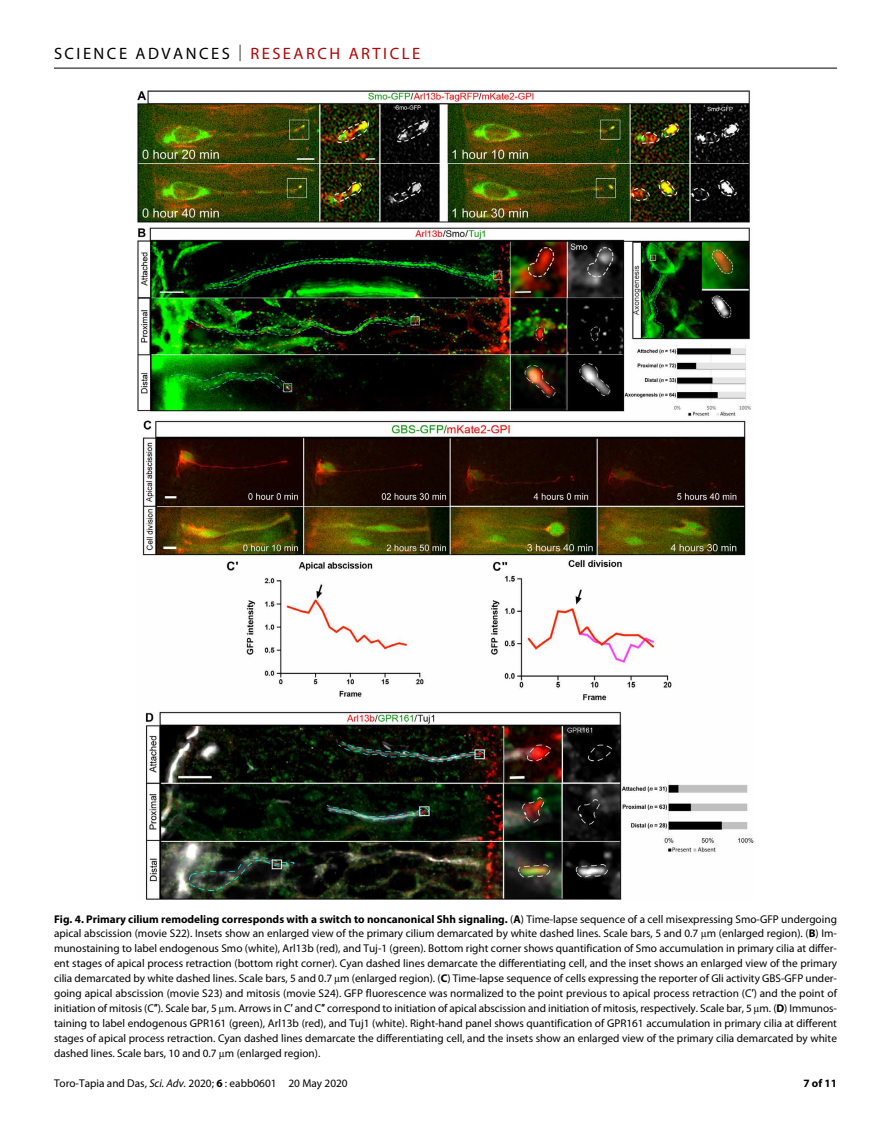
<style>
.page{position:relative;width:891px;height:1134px;background:#fff}
.page>*{position:absolute;margin:0;border:0;box-sizing:border-box;transform-origin:0 0}
.t1{font:16.5px "Myriad Pro";letter-spacing:.15em;color:#000}
.t2{font:11.25px/15px "Myriad Pro";color:#000;text-align:justify}
.t3{font:700 11.25px "Myriad Pro";color:#000}
.s1{font-weight:300}
.s2{color:#b10508}
.s3{font-weight:700}
.s4{font-style:italic}
</style>
<div class="page">
<hr style="left:54px;top:68px;width:783px;height:1px;background:#000">
<img style="left:138px;top:90px;width:615px;height:810px">
<h1 class="t1" style="left:54px;top:40px;width:368px">SCIENCE ADVANCES <span class="s1">|</span> <span class="s2">RESEARCH ARTICLE</span></h1>
<p class="t2" style="left:54px;top:911px;width:785px"><span class="s3">Fig. 4. Primary cilium remodeling corresponds with a switch to noncanonical Shh signaling.</span> (<span class="s3">A</span>) Time-lapse sequence of a cell misexpressing Smo-GFP undergoing apical abscission (movie S22). Insets show an enlarged view of the primary cilium demarcated by white dashed lines. Scale bars, 5 and 0.7 m (enlarged region). (<span class="s3">B</span>) Im&shy;munostaining to label endogenous Smo (white), Arl13b (red), and Tuj-1 (green). Bottom right corner shows quantification of Smo accumulation in primary cilia at differ&shy;ent stages of apical process retraction (bottom right corner). Cyan dashed lines demarcate the differentiating cell, and the inset shows an enlarged view of the primary cilia demarcated by white dashed lines. Scale bars, 5 and 0.7 m (enlarged region). (<span class="s3">C</span>) Time-lapse sequence of cells expressing the reporter of Gli activity GBS-GFP under&shy;going apical abscission (movie S23) and mitosis (movie S24). GFP fluorescence was normalized to the point previous to apical process retraction (C′) and the point of initiation of mitosis (C″). Scale bar, 5 m. Arrows in C′ and C″ correspond to initiation of apical abscission and initiation of mitosis, respectively. Scale bar, 5 m. (<span class="s3">D</span>) Immunos&shy;taining to label endogenous GPR161 (green), Arl13b (red), and Tuj1 (white). Right-hand panel shows quantification of GPR161 accumulation in primary cilia at different stages of apical process retraction. Cyan dashed lines demarcate the differentiating cell, and the insets show an enlarged view of the primary cilia demarcated by white dashed lines. Scale bars, 10 and 0.7 m (enlarged region).</p>
<p class="t2" style="left:54px;top:1076px;width:295px">Toro-Tapia and Das, <span class="s4">Sci. Adv.</span> 2020; <span class="s3">6</span> : eabb0601 20 May 2020</p>
<p class="t3" style="left:803px;top:1074px;width:35px">7 of 11</p>
</div>
